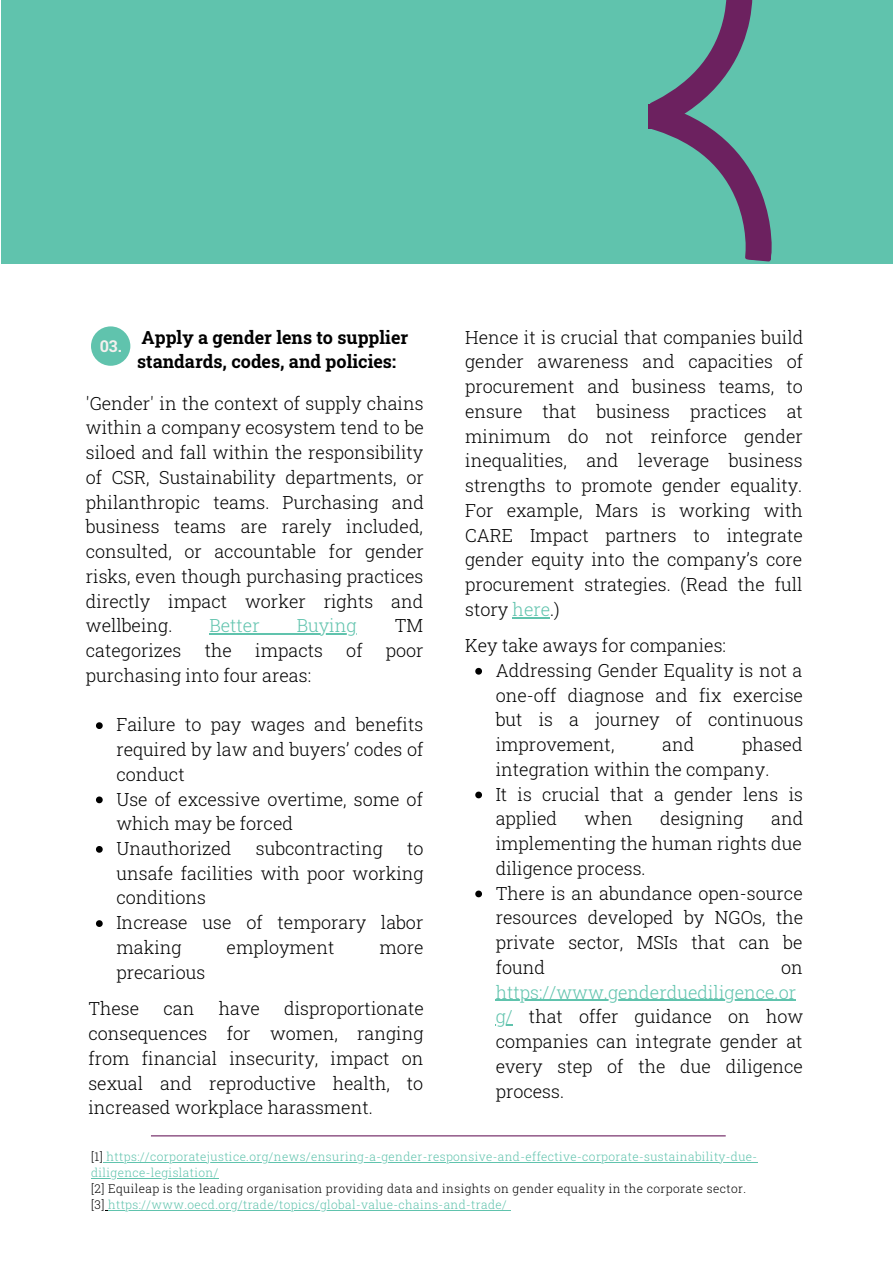
<style>
.page{position:relative;width:893px;height:1264px;background:#fff}
.page>*{position:absolute;margin:0;border:0;box-sizing:border-box;transform-origin:0 0}
.t1{font:300 18px/24.8px "Roboto Slab";color:#000}
.t2{font:700 18px/24.8px "Roboto Slab";color:#000}
.t3{font:300 18px "Roboto Slab";color:#60c3ad}
.t4{font:300 12px/16px "Roboto Slab";letter-spacing:.03em;color:#000}
.t5{font:300 12px/16px "Roboto Slab";letter-spacing:.03em;color:#60c3ad}
.s1{color:#60c3ad}
.s2{color:#000}
</style>
<div class="page">
<div style="left:1px;top:0;width:891px;height:263px;background:#60c3ad"></div>
<svg style="left:650px;top:0;width:122px;height:262px"></svg>
<div style="left:648px;top:104px;width:19px;height:25px;background:#6c215f"></div>
<div style="left:91px;top:326px;width:39px;height:40px;background:#60c3ad;border-radius:50%"></div>
<hr style="left:512px;top:617px;width:38px;height:1px;background:#60c3ad">
<svg style="left:96px;top:722px;width:7px;height:7px"></svg>
<svg style="left:96px;top:796px;width:7px;height:7px"></svg>
<svg style="left:96px;top:846px;width:7px;height:6px"></svg>
<svg style="left:96px;top:920px;width:7px;height:7px"></svg>
<hr style="left:209px;top:633px;width:147px;height:1px;background:#60c3ad">
<svg style="left:475px;top:668px;width:7px;height:6px"></svg>
<svg style="left:475px;top:791px;width:7px;height:7px"></svg>
<svg style="left:475px;top:890px;width:7px;height:7px"></svg>
<hr style="left:495px;top:999px;width:301px;height:1px;background:#60c3ad">
<hr style="left:103px;top:1162px;width:654px;height:1px;background:#60c3ad">
<hr style="left:91px;top:1178px;width:128px;height:1px;background:#60c3ad">
<hr style="left:108px;top:1210px;width:399px;height:1px;background:#60c3ad">
<hr style="left:151px;top:1135px;width:574px;height:1px;background:#6c215f">
<p class="t2" style="left:137px;top:324px;width:272px;text-indent:-37px"><sub>03.</sub> Apply a gender lens to supplier standards, codes, and policies:</p>
<p class="t1" style="left:86px;top:390px;width:339px;text-align:justify">'Gender' in the context of supply chains within a company ecosystem tend to be siloed and fall within the responsibility of CSR, Sustainability departments, or philanthropic teams. Purchasing and business teams are rarely included, consulted, or accountable for gender risks, even though purchasing practices directly impact worker rights and wellbeing.</p>
<p class="t3" style="left:209px;top:613px;width:52px">Better</p>
<p class="t3" style="left:297px;top:613px;width:61px">Buying</p>
<p class="t1" style="left:394px;top:613px;width:30px">TM</p>
<p class="t1" style="left:86px;top:637px;width:97px">categorizes</p>
<p class="t1" style="left:205px;top:637px;width:29px">the</p>
<p class="t1" style="left:255px;top:637px;width:69px">impacts</p>
<p class="t1" style="left:346px;top:637px;width:18px">of</p>
<p class="t1" style="left:386px;top:637px;width:39px">poor</p>
<p class="t1" style="left:86px;top:662px;width:227px">purchasing into four areas:</p>
<p class="t1" style="left:116px;top:712px;width:309px">Failure to pay wages and benefits required by law and buyers’ codes of conduct<br>Use of excessive overtime, some of which may be forced<br>Unauthorized</p>
<p class="t1" style="left:256px;top:835px;width:129px">subcontracting</p>
<p class="t1" style="left:116px;top:835px;width:309px;text-indent:291px">to unsafe facilities with poor working conditions<br>Increase use of temporary labor making</p>
<p class="t1" style="left:226px;top:934px;width:109px">employment</p>
<p class="t1" style="left:379px;top:934px;width:46px">more</p>
<p class="t1" style="left:116px;top:959px;width:90px">precarious</p>
<p class="t1" style="left:88px;top:996px;width:337px;text-align:justify;text-indent:196px">disproportionate consequences for women, ranging from financial insecurity, impact on sexual and reproductive health, to increased workplace harassment.</p>
<p class="t1" style="left:88px;top:996px;width:52px">These</p>
<p class="t1" style="left:163px;top:996px;width:32px">can</p>
<p class="t1" style="left:219px;top:996px;width:43px">have</p>
<p class="t1" style="left:465px;top:324px;width:339px;text-align:justify">Hence it is crucial that companies build gender awareness and capacities of procurement and business teams, to ensure that business practices at minimum do not reinforce gender inequalities, and leverage business strengths to promote gender equality.<br>For example, Mars is working with CARE Impact partners to integrate gender equity into the company’s core procurement strategies. (Read the full story <span class="s1">here</span>.)</p>
<p class="t1" style="left:465px;top:632px;width:262px">Key take aways for companies:</p>
<p class="t1" style="left:495px;top:657px;width:309px;text-align:justify">Addressing Gender Equality is not a one-off diagnose and fix exercise but is a journey of continuous improvement,</p>
<p class="t1" style="left:495px;top:731px;width:309px;text-indent:246px">phased integration within the company.<br>It is crucial that a gender lens is applied</p>
<p class="t1" style="left:662px;top:731px;width:34px">and</p>
<p class="t1" style="left:495px;top:806px;width:309px;text-indent:275px">and implementing the human rights due diligence process.<br>There is an abundance open-source resources developed by NGOs, the private sector, MSIs that can be found</p>
<p class="t1" style="left:584px;top:806px;width:50px">when</p>
<p class="t1" style="left:660px;top:806px;width:85px">designing</p>
<p class="t1" style="left:781px;top:954px;width:23px">on</p>
<p class="t1" style="left:495px;top:979px;width:309px"><span class="s1">https://www.genderduediligence.or g/</span> that offer guidance on how companies can integrate gender at every step of the due diligence process.</p>
<p class="t5" style="left:91px;top:1148px;width:667px"><span class="s2">[1]</span> https://corporatejustice.org/news/ensuring-a-gender-responsive-and-effective-corporate-sustainability-due&shy;diligence-legislation/</p>
<p class="t4" style="left:91px;top:1180px;width:656px">[2] Equileap is the leading organisation providing data and insights on gender equality in the corporate sector. [3] <span class="s1">https://www.oecd.org/trade/topics/global-value-chains-and-trade/</span></p>
</div>
